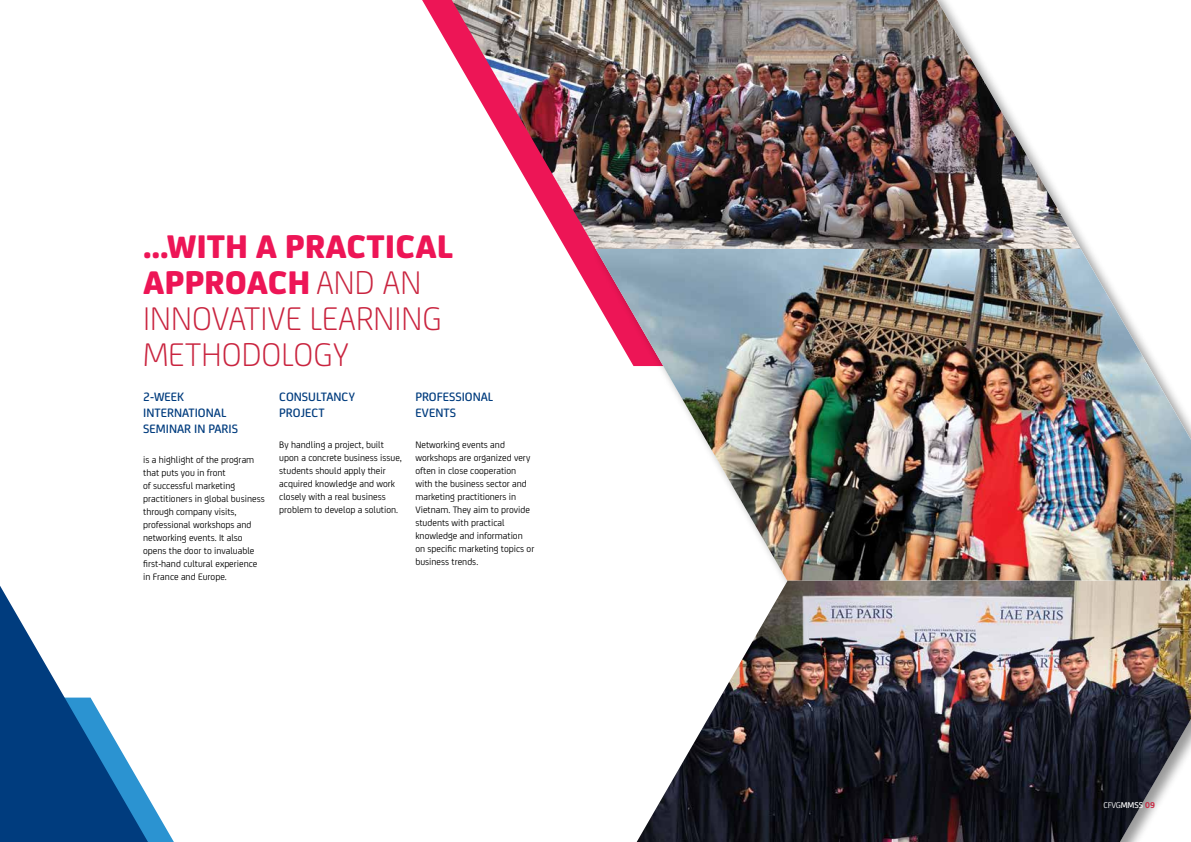
<style>
.page{position:relative;width:1191px;height:842px;background:#fff}
.page>*{position:absolute;margin:0;border:0;box-sizing:border-box;transform-origin:0 0}
.t1{font:300 35px/36px "FS Joey";color:#c9243f}
.t2{font:500 13px/15.6px "FS Joey";color:#003c7e}
.t3{font:10px/13px "FS Joey";color:#000}
.t4{font:9px "FS Joey";color:#fff}
.s1{font-weight:800;color:#ed1556}
.s2{font-weight:500}
.s3{font-weight:700;color:#c9243f}
</style>
<div class="page">
<svg style="left:422px;top:0;width:171px;height:296px"></svg>
<svg style="left:148px;top:797px;width:26px;height:45px"></svg>
<img style="left:452px;top:0;width:628px;height:249px">
<img style="left:636px;top:580px;width:555px;height:262px">
<img style="left:595px;top:249px;width:596px;height:331px">
<svg style="left:0;top:586px;width:148px;height:256px"></svg>
<h1 class="t1" style="left:143px;top:226px;width:312px"><span class="s1">…WITH A PRACTICAL<br>APPROACH</span> AND AN<br>INNOVATIVE LEARNING<br>METHODOLOGY</h1>
<h2 class="t2" style="left:143px;top:388px;width:96px">2-WEEK<br>INTERNATIONAL<br>SEMINAR IN PARIS</h2>
<p class="t3" style="left:143px;top:453px;width:123px">is a highlight of the program that puts you in front<br>of successful marketing practitioners in global business through company visits, professional workshops and networking events. It also opens the door to invaluable first-hand cultural experience in France and Europe.</p>
<h2 class="t2" style="left:279px;top:388px;width:77px">CONSULTANCY<br>PROJECT</h2>
<p class="t3" style="left:279px;top:437px;width:124px">By handling a project, built upon a concrete business issue, students should apply their acquired knowledge and work closely with a real business problem to develop a solution.</p>
<h2 class="t2" style="left:415px;top:388px;width:79px">PROFESSIONAL<br>EVENTS</h2>
<p class="t3" style="left:415px;top:437px;width:120px">Networking events and workshops are organized very often in close cooperation with the business sector and marketing practitioners in<br>Vietnam. They aim to provide students with practical knowledge and information on specific marketing topics or business trends.</p>
<p class="t4" style="left:1103px;top:799px;width:53px">CFVG<span class="s2">MMSS</span> <span class="s3">09</span></p>
</div>
